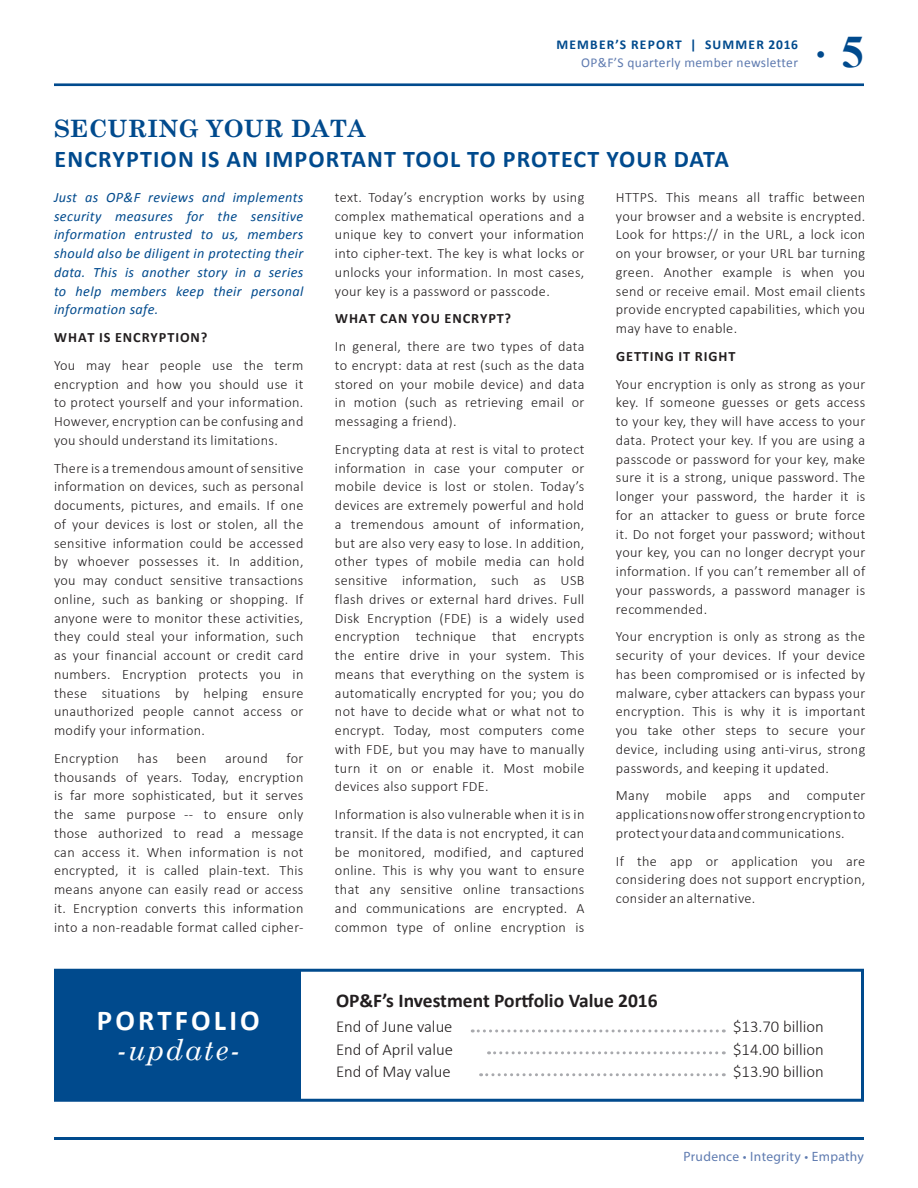
<style>
.page{position:relative;width:918px;height:1188px;background:#fff}
.page>*{position:absolute;margin:0;border:0;box-sizing:border-box;transform-origin:0 0}
.t1{font:700 28.95px "Calibri";letter-spacing:.11em;color:#fff}
.t2{font:italic 28.95px "Century Schoolbook";letter-spacing:.06em;color:#fff}
.t3{font:700 24px "Calibri";letter-spacing:.05em;color:#004a8d}
.t4{font:700 24px "Century Schoolbook";letter-spacing:.01em;color:#004a8d}
.t5{font:21px "Helvetica LT Std";color:#004a8d}
.t6{font:700 19.5px "Calibri";color:#231f20}
.t7{font:300 16.65px "Calibri";color:#231f20}
.t8{font:300 14.25px/18.8px "Calibri";letter-spacing:.025em;color:#231f20;text-align:justify}
.t9{font:italic 14.25px/18.8px "Calibri";letter-spacing:.025em;color:#004a8d;text-align:justify}
.t10{font:700 14.25px "Calibri";letter-spacing:.065em;color:#231f20}
.t11{font:13.5px "Calibri";letter-spacing:.025em;color:#5f7bb0}
.t12{font:13.5px "Myriad Pro";letter-spacing:.025em;color:#5f7bb0}
.t13{font:700 13.5px "Calibri";letter-spacing:.09em;color:#004a8d}
.s1{font-family:"Times New Roman";font-weight:700;font-size:45px}
</style>
<div class="page">
<hr style="left:54px;top:83px;width:810px;height:3px;background:#004a8d">
<hr style="left:56px;top:1137px;width:808px;height:3px;background:#004a8d">
<div style="left:54px;top:969px;width:810px;height:133px;border:3px solid #004a8d"></div>
<div style="left:56px;top:970px;width:245px;height:130px;background:#004a8d"></div>
<svg style="left:472px;top:1029px;width:252px;height:3px"></svg>
<svg style="left:481px;top:1073px;width:243px;height:3px"></svg>
<svg style="left:489px;top:1051px;width:235px;height:3px"></svg>
<p class="t13" style="left:557px;top:36px;width:243px">MEMBER’S REPORT | SUMMER 2016</p>
<p class="t11" style="left:581px;top:54px;width:218px">OP&amp;F’S quarterly member newsletter</p>
<h3 class="t5" style="left:817px;top:42px;width:48px">• <span class="s1">5</span></h3>
<h2 class="t4" style="left:54px;top:110px;width:313px">SECURING YOUR DATA</h2>
<h2 class="t3" style="left:54px;top:144px;width:676px">ENCRYPTION IS AN IMPORTANT TOOL TO PROTECT YOUR DATA</h2>
<p class="t9" style="left:54px;top:187px;width:251px">Just as OP&amp;F reviews and implements security measures for the sensitive information entrusted to us, members should also be diligent in protecting their data. This is another story in a series to help members keep their personal information safe.</p>
<p class="t10" style="left:54px;top:328px;width:154px">WHAT IS ENCRYPTION?</p>
<p class="t8" style="left:54px;top:356px;width:251px">You may hear people use the term encryption and how you should use it to protect yourself and your information.<br>However, encryption can be confusing and you should understand its limitations.</p>
<p class="t8" style="left:54px;top:458px;width:251px">There is a tremendous amount of sensitive information on devices, such as personal documents, pictures, and emails. If one of your devices is lost or stolen, all the sensitive information could be accessed by whoever possesses it. In addition, you may conduct sensitive transactions online, such as banking or shopping. If anyone were to monitor these activities, they could steal your information, such as your financial account or credit card numbers. Encryption protects you in these situations by helping ensure unauthorized people cannot access or modify your information.</p>
<p class="t8" style="left:54px;top:749px;width:66px">Encryption</p>
<p class="t8" style="left:138px;top:749px;width:22px">has</p>
<p class="t8" style="left:176px;top:749px;width:31px">been</p>
<p class="t8" style="left:225px;top:749px;width:44px">around</p>
<p class="t8" style="left:54px;top:749px;width:251px;text-indent:232px">for thousands of years. Today, encryption is far more sophisticated, but it serves the same purpose -- to ensure only those authorized to read a message can access it. When information is not encrypted, it is called plain-text. This means anyone can easily read or access it. Encryption converts this information into a non-readable format called cipher-</p>
<h1 class="t1" style="left:97px;top:1002px;width:164px">PORTFOLIO</h1>
<h1 class="t2" style="left:117px;top:1028px;width:125px">-update-</h1>
<p class="t8" style="left:335px;top:188px;width:251px">text. Today’s encryption works by using complex mathematical operations and a unique key to convert your information into cipher-text. The key is what locks or unlocks your information. In most cases, your key is a password or passcode.</p>
<p class="t10" style="left:335px;top:309px;width:178px">WHAT CAN YOU ENCRYPT?</p>
<p class="t8" style="left:335px;top:337px;width:251px">In general, there are two types of data to encrypt: data at rest (such as the data stored on your mobile device) and data in motion (such as retrieving email or messaging a friend).</p>
<p class="t8" style="left:335px;top:440px;width:251px">Encrypting data at rest is vital to protect information in case your computer or mobile device is lost or stolen. Today’s devices are extremely powerful and hold a tremendous amount of information, but are also very easy to lose. In addition, other types of mobile media can hold sensitive information, such as USB flash drives or external hard drives. Full Disk Encryption (FDE) is a widely used encryption technique that encrypts the entire drive in your system. This means that everything on the system is automatically encrypted for you; you do not have to decide what or what not to encrypt. Today, most computers come with FDE, but you may have to manually turn it on or enable it. Most mobile devices also support FDE.</p>
<p class="t8" style="left:335px;top:805px;width:251px">Information is also vulnerable when it is in transit. If the data is not encrypted, it can be monitored, modified, and captured online. This is why you want to ensure that any sensitive online transactions and communications are encrypted. A common type of online encryption is</p>
<p class="t8" style="left:616px;top:188px;width:251px">HTTPS. This means all traffic between your browser and a website is encrypted.<br>Look for https:// in the URL, a lock icon on your browser, or your URL bar turning green. Another example is when you send or receive email. Most email clients provide encrypted capabilities, which you may have to enable.</p>
<p class="t10" style="left:616px;top:347px;width:121px">GETTING IT RIGHT</p>
<p class="t8" style="left:616px;top:374px;width:251px">Your encryption is only as strong as your key. If someone guesses or gets access to your key, they will have access to your data. Protect your key. If you are using a passcode or password for your key, make sure it is a strong, unique password. The longer your password, the harder it is for an attacker to guess or brute force it. Do not forget your password; without your key, you can no longer decrypt your information. If you can’t remember all of your passwords, a password manager is recommended.</p>
<p class="t8" style="left:616px;top:627px;width:251px">Your encryption is only as strong as the security of your devices. If your device has been compromised or is infected by malware, cyber attackers can bypass your encryption. This is why it is important you take other steps to secure your device, including using anti-virus, strong passwords, and keeping it updated.</p>
<p class="t8" style="left:616px;top:786px;width:251px">Many mobile apps and computer applications now offer strong encryption to protect your data and communications.</p>
<p class="t8" style="left:616px;top:851px;width:251px">If the app or application you are considering does not support encryption, consider an alternative.</p>
<h3 class="t6" style="left:336px;top:988px;width:323px">OP&amp;F’s Investment Portfolio Value 2016</h3>
<p class="t7" style="left:336px;top:1016px;width:118px">End of June value</p>
<p class="t7" style="left:733px;top:1016px;width:92px">$13.70 billion</p>
<p class="t7" style="left:336px;top:1039px;width:118px">End of April value</p>
<p class="t7" style="left:733px;top:1039px;width:92px">$14.00 billion</p>
<p class="t7" style="left:336px;top:1061px;width:116px">End of May value</p>
<p class="t7" style="left:733px;top:1061px;width:92px">$13.90 billion</p>
<p class="t12" style="left:684px;top:1148px;width:182px">Prudence • Integrity • Empathy</p>
</div>
